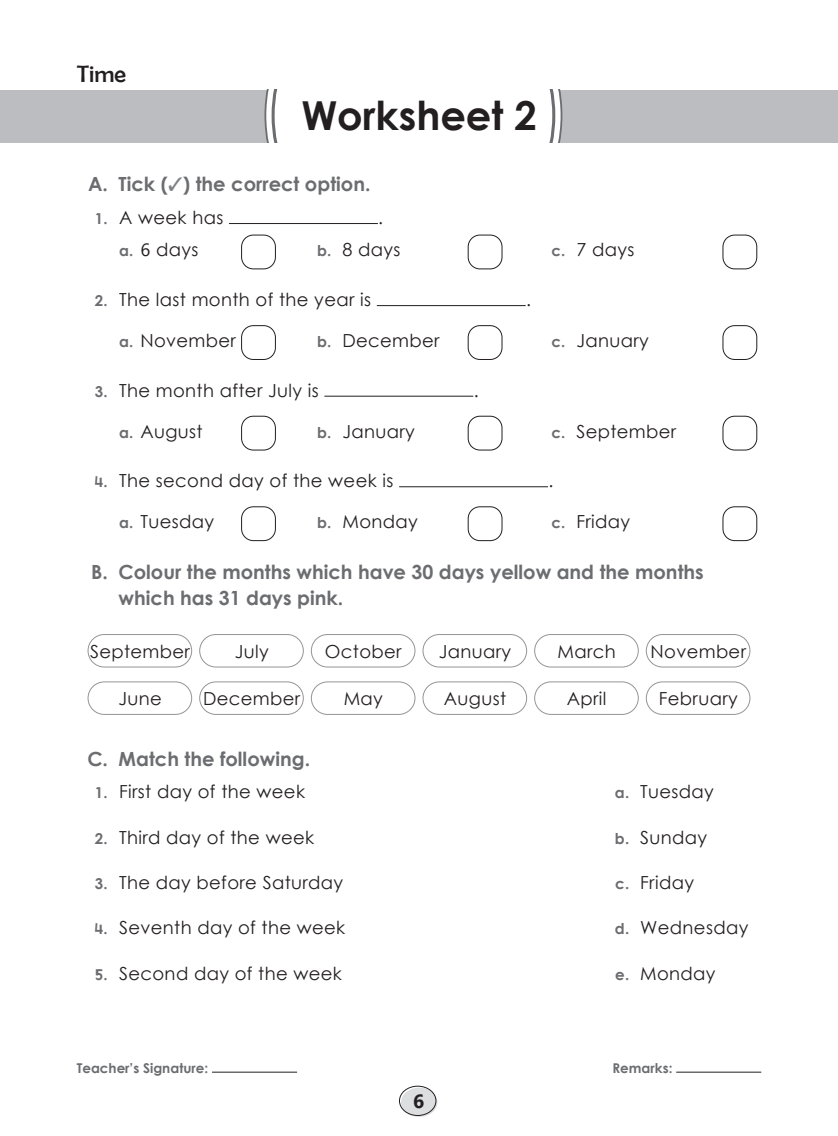
<style>
.page{position:relative;width:838px;height:1136px;background:#fff}
.page>*{position:absolute;margin:0;border:0;box-sizing:border-box;transform-origin:0 0}
.Rubric{font:39.9px "Century Gothic Bold New";color:#231f20}
.Chapter_heading{font:24px "Berlin Sans FB";color:#231f20}
.Rubric-2{font:19.5px/25.5px "Century Gothic Bold New";color:#6c6d70}
.t1{font:19.5px "Century Gothic Bold New";color:#231f20}
.Sub_rubric{font:18px "Century Gothic Regular New";letter-spacing:.02em;color:#231f20}
.i__ii{font:18px "Century Gothic Regular New";letter-spacing:.02em;color:#231f20}
.center{font:18px "Century Gothic Regular New";letter-spacing:.02em;color:#231f20}
.t2{font:13.5px "Century Gothic Bold New";color:#6c6d70}
.s1{color:#808285}
.s2{font-family:"Century Gothic Bold New";font-size:15px;color:#6c6d70}
</style>
<div class="page">
<hr style="left:212px;top:1071px;width:85px;height:1px;background:#231f20">
<hr style="left:676px;top:1071px;width:85px;height:1px;background:#231f20">
<div style="left:401px;top:1087px;width:36px;height:29px;background:#dddee0;border-radius:50%"></div>
<div style="left:399px;top:1085px;width:37px;height:30px;border:1px solid #231f20;border-radius:50%"></div>
<hr style="left:229px;top:223px;width:149px;height:1px;background:#231f20">
<div style="left:241px;top:235px;width:35px;height:34px;border:1px solid #231f20;border-radius:12px"></div>
<div style="left:468px;top:235px;width:34px;height:34px;border:1px solid #231f20;border-radius:12px"></div>
<div style="left:722px;top:235px;width:35px;height:34px;border:1px solid #231f20;border-radius:12px"></div>
<hr style="left:377px;top:305px;width:148px;height:1px;background:#231f20">
<div style="left:241px;top:325px;width:35px;height:35px;border:1px solid #231f20;border-radius:12px"></div>
<div style="left:468px;top:325px;width:34px;height:35px;border:1px solid #231f20;border-radius:12px"></div>
<div style="left:722px;top:325px;width:35px;height:35px;border:1px solid #231f20;border-radius:12px"></div>
<hr style="left:324px;top:396px;width:149px;height:1px;background:#231f20">
<div style="left:241px;top:416px;width:35px;height:34px;border:1px solid #231f20;border-radius:12px"></div>
<div style="left:468px;top:416px;width:34px;height:34px;border:1px solid #231f20;border-radius:12px"></div>
<div style="left:722px;top:416px;width:35px;height:34px;border:1px solid #231f20;border-radius:12px"></div>
<hr style="left:399px;top:486px;width:149px;height:1px;background:#231f20">
<div style="left:241px;top:506px;width:35px;height:35px;border:1px solid #231f20;border-radius:12px"></div>
<div style="left:468px;top:506px;width:34px;height:35px;border:1px solid #231f20;border-radius:12px"></div>
<div style="left:722px;top:506px;width:35px;height:35px;border:1px solid #231f20;border-radius:12px"></div>
<div style="left:88px;top:634px;width:104px;height:33px;border:1px solid #939598;border-radius:16px"></div>
<div style="left:199px;top:634px;width:105px;height:33px;border:1px solid #939598;border-radius:16px"></div>
<div style="left:311px;top:634px;width:104px;height:33px;border:1px solid #939598;border-radius:16px"></div>
<div style="left:422px;top:634px;width:105px;height:33px;border:1px solid #939598;border-radius:16px"></div>
<div style="left:534px;top:634px;width:104px;height:33px;border:1px solid #939598;border-radius:16px"></div>
<div style="left:646px;top:634px;width:104px;height:33px;border:1px solid #939598;border-radius:16px"></div>
<div style="left:88px;top:681px;width:104px;height:33px;border:1px solid #939598;border-radius:16px"></div>
<div style="left:199px;top:681px;width:105px;height:33px;border:1px solid #939598;border-radius:16px"></div>
<div style="left:311px;top:681px;width:104px;height:33px;border:1px solid #939598;border-radius:16px"></div>
<div style="left:422px;top:681px;width:105px;height:33px;border:1px solid #939598;border-radius:16px"></div>
<div style="left:534px;top:681px;width:104px;height:33px;border:1px solid #939598;border-radius:16px"></div>
<div style="left:646px;top:681px;width:104px;height:33px;border:1px solid #939598;border-radius:16px"></div>
<div style="left:0;top:90px;width:838px;height:52px;background:#bcbdc0"></div>
<div style="left:264px;top:90px;width:298px;height:52px;background:#fff"></div>
<p class="Chapter_heading" style="left:77px;top:60px;width:51px">Time</p>
<p class="Rubric" style="left:301px;top:85px;width:237px">Worksheet 2</p>
<p class="Rubric-2" style="left:88px;top:171px;width:284px">A. Tick (<span class="s1">✓</span>) the correct option.</p>
<p class="Sub_rubric" style="left:95px;top:205px;width:130px"><span class="s2">1.</span> A week has</p>
<p class="Sub_rubric" style="left:378px;top:205px;width:6px">.</p>
<p class="i__ii" style="left:119px;top:237px;width:81px"><span class="s2">a.</span> 6 days</p>
<p class="i__ii" style="left:317px;top:237px;width:85px"><span class="s2">b.</span> 8 days</p>
<p class="i__ii" style="left:551px;top:237px;width:85px"><span class="s2">c.</span> 7 days</p>
<p class="Sub_rubric" style="left:95px;top:287px;width:278px"><span class="s2">2.</span> The last month of the year is</p>
<p class="Sub_rubric" style="left:526px;top:287px;width:6px">.</p>
<p class="i__ii" style="left:119px;top:328px;width:118px"><span class="s2">a.</span> November</p>
<p class="i__ii" style="left:317px;top:328px;width:124px"><span class="s2">b.</span> December</p>
<p class="i__ii" style="left:551px;top:328px;width:99px"><span class="s2">c.</span> January</p>
<p class="Sub_rubric" style="left:95px;top:377px;width:225px"><span class="s2">3.</span> The month after July is</p>
<p class="Sub_rubric" style="left:473px;top:377px;width:6px">.</p>
<p class="i__ii" style="left:119px;top:418px;width:85px"><span class="s2">a.</span> August</p>
<p class="i__ii" style="left:317px;top:418px;width:99px"><span class="s2">b.</span> January</p>
<p class="i__ii" style="left:551px;top:418px;width:126px"><span class="s2">c.</span> September</p>
<p class="Sub_rubric" style="left:95px;top:468px;width:300px"><span class="s2">4.</span> The second day of the week is</p>
<p class="Sub_rubric" style="left:548px;top:468px;width:6px">.</p>
<p class="i__ii" style="left:119px;top:509px;width:96px"><span class="s2">a.</span> Tuesday</p>
<p class="i__ii" style="left:317px;top:509px;width:102px"><span class="s2">b.</span> Monday</p>
<p class="i__ii" style="left:551px;top:509px;width:80px"><span class="s2">c.</span> Friday</p>
<p class="Rubric-2" style="left:119px;top:558px;width:587px;text-indent:-27px">B. Colour the months which have 30 days yellow and the months which has 31 days pink.</p>
<p class="center" style="left:90px;top:638px;width:101px">September</p>
<p class="center" style="left:235px;top:638px;width:35px">July</p>
<p class="center" style="left:325px;top:638px;width:78px">October</p>
<p class="center" style="left:439px;top:638px;width:74px">January</p>
<p class="center" style="left:557px;top:638px;width:60px">March</p>
<p class="center" style="left:650px;top:638px;width:97px">November</p>
<p class="center" style="left:118px;top:685px;width:45px">June</p>
<p class="center" style="left:203px;top:685px;width:99px">December</p>
<p class="center" style="left:344px;top:685px;width:41px">May</p>
<p class="center" style="left:444px;top:685px;width:64px">August</p>
<p class="center" style="left:567px;top:685px;width:41px">April</p>
<p class="center" style="left:659px;top:685px;width:80px">February</p>
<p class="Rubric-2" style="left:87px;top:745px;width:224px">C. Match the following.</p>
<p class="Sub_rubric" style="left:95px;top:779px;width:212px"><span class="s2">1.</span> First day of the week</p>
<p class="Sub_rubric" style="left:615px;top:779px;width:101px"><span class="s2">a.</span> Tuesday</p>
<p class="Sub_rubric" style="left:95px;top:824px;width:221px"><span class="s2">2.</span> Third day of the week</p>
<p class="Sub_rubric" style="left:615px;top:824px;width:94px"><span class="s2">b.</span> Sunday</p>
<p class="Sub_rubric" style="left:95px;top:869px;width:250px"><span class="s2">3.</span> The day before Saturday</p>
<p class="Sub_rubric" style="left:615px;top:869px;width:80px"><span class="s2">c.</span> Friday</p>
<p class="Sub_rubric" style="left:95px;top:915px;width:252px"><span class="s2">4.</span> Seventh day of the week</p>
<p class="Sub_rubric" style="left:615px;top:915px;width:135px"><span class="s2">d.</span> Wednesday</p>
<p class="Sub_rubric" style="left:95px;top:960px;width:249px"><span class="s2">5.</span> Second day of the week</p>
<p class="Sub_rubric" style="left:615px;top:960px;width:102px"><span class="s2">e.</span> Monday</p>
<p class="t2" style="left:77px;top:1057px;width:133px">Teacher’s Signature:</p>
<p class="t2" style="left:612px;top:1057px;width:61px">Remarks:</p>
<p class="t1" style="left:413px;top:1085px;width:12px">6</p>
</div>
